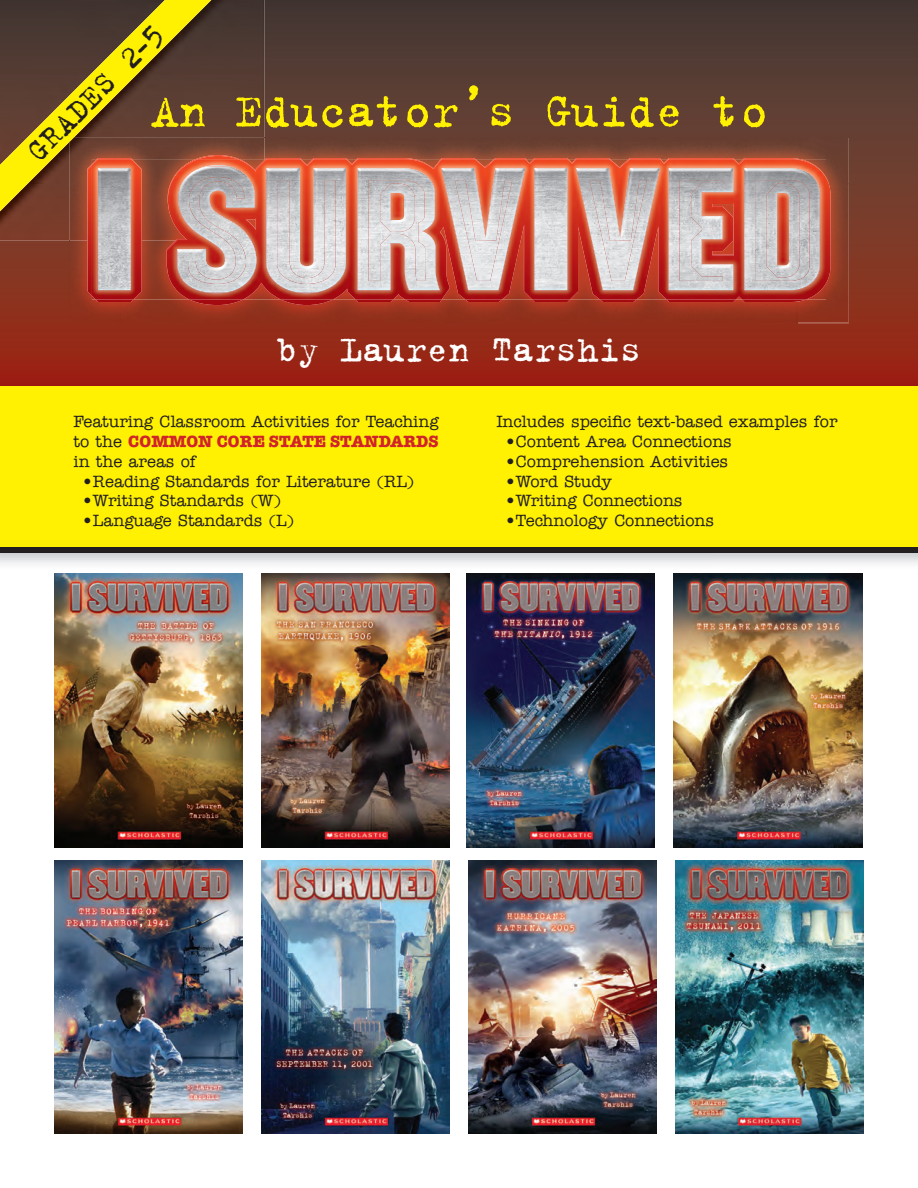
<style>
.page{position:relative;width:918px;height:1188px;background:#fff}
.page>*{position:absolute;margin:0;border:0;box-sizing:border-box;transform-origin:0 0}
.t1{font:51px "Trixie";color:#fff101}
.t2{font:39px "Trixie";color:#fff}
.t3{font:34.05px "Trixie";color:#231f20}
.t4{font:500 16.5px/19.8px "American Typewriter";color:#231f20;text-align:justify}
.s1{font-size:21.6px}
.s2{font-weight:700;color:#d1232a}
</style>
<div class="page">
<svg style="left:0;top:0;width:918px;height:379px;background:#6e3428"></svg>
<img style="left:0;top:0;width:265px;height:241px">
<svg style="left:0;top:0;width:211px;height:211px;background:#806824"></svg>
<img style="left:0;top:379px;width:918px;height:185px">
<div style="left:0;top:387px;width:918px;height:166px;background:#fff101"></div>
<img style="left:261px;top:574px;width:188px;height:273px">
<img style="left:467px;top:574px;width:188px;height:273px">
<img style="left:674px;top:574px;width:188px;height:273px">
<img style="left:468px;top:861px;width:188px;height:273px">
<img style="left:261px;top:861px;width:188px;height:273px">
<img style="left:54px;top:574px;width:188px;height:273px">
<img style="left:676px;top:861px;width:188px;height:273px">
<img style="left:265px;top:137px;width:584px;height:18px">
<img style="left:69px;top:241px;width:51px;height:81px">
<img style="left:797px;top:138px;width:52px;height:185px">
<img style="left:69px;top:322px;width:729px;height:1px">
<img style="left:798px;top:183px;width:51px;height:139px">
<img style="left:120px;top:305px;width:678px;height:17px">
<img style="left:69px;top:138px;width:196px;height:103px">
<svg style="left:69px;top:137px;width:5px;height:5px"></svg>
<svg style="left:88px;top:156px;width:743px;height:149px;background:#ad3826"></svg>
<img style="left:92px;top:159px;width:75px;height:134px">
<img style="left:167px;top:159px;width:659px;height:141px">
<svg style="left:206px;top:165px;width:23px;height:1px"></svg>
<svg style="left:207px;top:292px;width:19px;height:1px"></svg>
<img style="left:188px;top:177px;width:68px;height:107px">
<img style="left:178px;top:166px;width:28px;height:32px">
<img style="left:744px;top:168px;width:76px;height:122px">
<img style="left:669px;top:168px;width:64px;height:122px">
<img style="left:576px;top:168px;width:84px;height:122px">
<img style="left:534px;top:168px;width:33px;height:122px">
<img style="left:442px;top:168px;width:83px;height:122px">
<img style="left:358px;top:168px;width:82px;height:122px">
<svg style="left:298px;top:292px;width:18px;height:1px"></svg>
<img style="left:314px;top:180px;width:32px;height:104px">
<img style="left:266px;top:168px;width:48px;height:123px">
<img style="left:98px;top:168px;width:33px;height:122px">
<img style="left:54px;top:861px;width:188px;height:273px">
<div style="left:0;top:547px;width:918px;height:6px;background:#231f20"></div>
<h3 class="t3" style="left:16px;top:141px;width:182px;rotate:-45deg">GRADES 2<span class="s1">–</span>5</h3>
<h1 class="t1" style="left:150px;top:78px;width:619px">An Educator’s Guide to</h1>
<h2 class="t2" style="left:277px;top:324px;width:366px">by Lauren Tarshis</h2>
<p class="t4" style="left:74px;top:412px;width:367px">Featuring Classroom Activities for Teaching to the <span class="s2">COMMON CORE STATE STANDARDS </span>in the areas of</p>
<p class="t4" style="left:82px;top:471px;width:334px">• Reading Standards for Literature (RL)</p>
<p class="t4" style="left:82px;top:491px;width:200px">• Writing Standards (W)</p>
<p class="t4" style="left:82px;top:511px;width:213px">• Language Standards (L)</p>
<p class="t4" style="left:496px;top:412px;width:343px">Includes specific text-based examples for</p>
<p class="t4" style="left:505px;top:432px;width:228px">• Content Area Connections</p>
<p class="t4" style="left:505px;top:452px;width:224px">• Comprehension Activities</p>
<p class="t4" style="left:505px;top:471px;width:108px">• Word Study</p>
<p class="t4" style="left:505px;top:491px;width:179px">• Writing Connections</p>
<p class="t4" style="left:505px;top:511px;width:210px">• Technology Connections</p>
</div>
